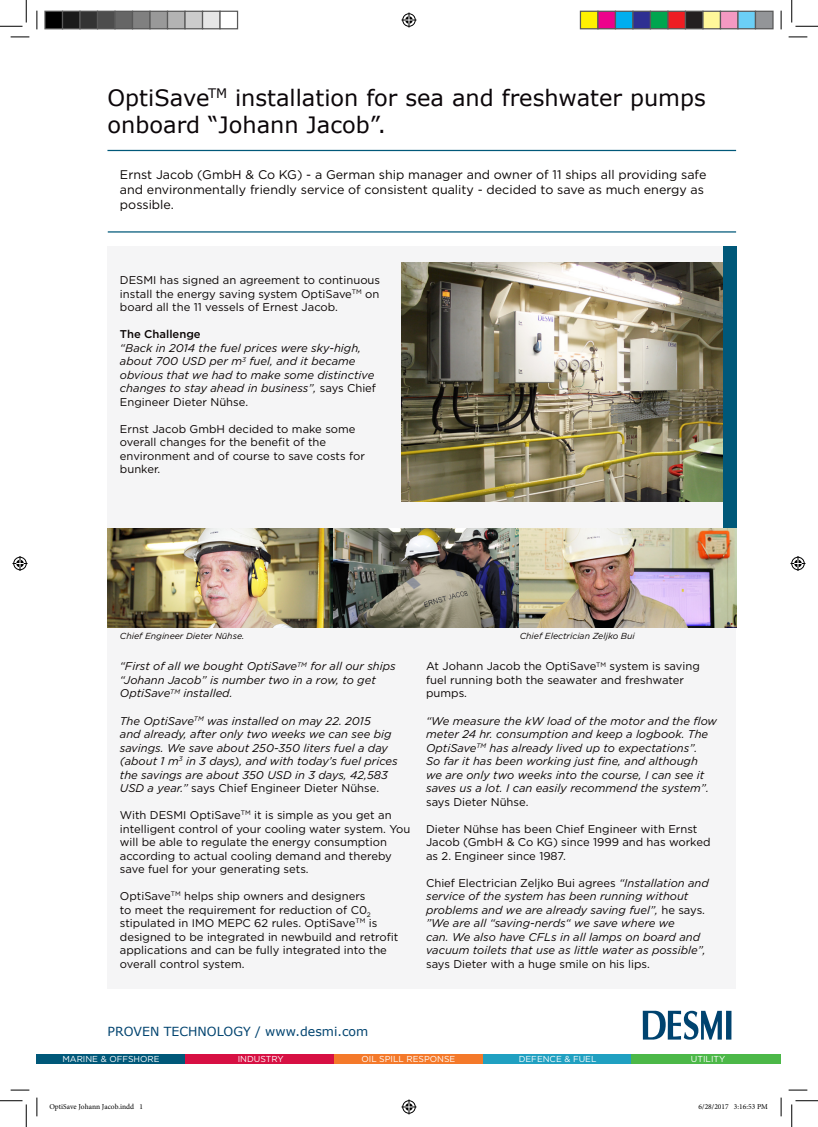
<style>
.page{position:relative;width:818px;height:1127px;background:#fff}
.page>*{position:absolute;margin:0;border:0;box-sizing:border-box;transform-origin:0 0}
.t1{font:22.5px/27px "Verdana";color:#0b0609}
.t2{font:12.5px/15px "Gotham";color:#080302}
.t3{font:12.5px "Verdana";color:#00436f}
.t4{font:italic 11.25px/13.5px "Gotham";color:#080302}
.t5{font:11.25px/13.5px "Gotham";color:#080302}
.t6{font:500 11.25px "Gotham";color:#080302}
.t7{font:italic 8.75px "Gotham";color:#080302}
.t8{font:8.62px "Gotham";color:#fff}
.t9{font:7.5px "Minion Pro";color:#000}
.s1{font-style:normal}
</style>
<div class="page">
<div style="left:107px;top:246px;width:629px;height:742px;background:#f5f5f6"></div>
<img style="left:401px;top:262px;width:322px;height:239px">
<hr style="left:107px;top:150px;width:629px;height:1px;background:#005879">
<hr style="left:108px;top:231px;width:628px;height:1px;background:#005879">
<div style="left:723px;top:246px;width:13px;height:282px;background:#005879"></div>
<div style="left:726px;top:1010px;width:5px;height:29px;background:#00436f"></div>
<svg style="left:643px;top:1010px;width:79px;height:29px"></svg>
<div style="left:334px;top:1054px;width:149px;height:9px;background:#f4792a"></div>
<div style="left:483px;top:1054px;width:148px;height:9px;background:#20a0c1"></div>
<div style="left:185px;top:1054px;width:149px;height:9px;background:#d71043"></div>
<div style="left:631px;top:1054px;width:150px;height:9px;background:#4cb848"></div>
<div style="left:36px;top:1054px;width:149px;height:9px;background:#005879"></div>
<img style="left:108px;top:528px;width:396px;height:99px">
<img style="left:504px;top:528px;width:232px;height:99px">
<svg style="left:11px;top:36px;width:18px;height:2px"></svg>
<svg style="left:788px;top:36px;width:19px;height:2px"></svg>
<svg style="left:11px;top:1089px;width:18px;height:1px"></svg>
<svg style="left:788px;top:1089px;width:19px;height:1px"></svg>
<svg style="left:36px;top:11px;width:2px;height:18px"></svg>
<svg style="left:36px;top:1097px;width:2px;height:18px"></svg>
<svg style="left:780px;top:11px;width:2px;height:18px"></svg>
<svg style="left:780px;top:1097px;width:2px;height:18px"></svg>
<svg style="left:0;top:0;width:27px;height:27px"></svg>
<svg style="left:0;top:1100px;width:27px;height:26px"></svg>
<svg style="left:791px;top:0;width:27px;height:27px"></svg>
<svg style="left:791px;top:1100px;width:27px;height:26px"></svg>
<svg style="left:401px;top:13px;width:15px;height:15px"></svg>
<svg style="left:401px;top:1099px;width:15px;height:15px"></svg>
<svg style="left:13px;top:556px;width:15px;height:15px"></svg>
<svg style="left:790px;top:556px;width:15px;height:15px"></svg>
<div style="left:45px;top:11px;width:18px;height:18px;background:#000"></div>
<div style="left:44px;top:11px;width:19px;height:18px;border:1px solid #595959"></div>
<div style="left:63px;top:11px;width:17px;height:18px;background:#1a1a1a"></div>
<div style="left:62px;top:11px;width:19px;height:18px;border:1px solid #595959"></div>
<div style="left:80px;top:11px;width:18px;height:18px;background:#333"></div>
<div style="left:79px;top:11px;width:19px;height:18px;border:1px solid #595959"></div>
<div style="left:98px;top:11px;width:17px;height:18px;background:#4d4d4d"></div>
<div style="left:97px;top:11px;width:19px;height:18px;border:1px solid #595959"></div>
<div style="left:115px;top:11px;width:18px;height:18px;background:#666"></div>
<div style="left:114px;top:11px;width:19px;height:18px;border:1px solid #595959"></div>
<div style="left:133px;top:11px;width:17px;height:18px;background:#808080"></div>
<div style="left:132px;top:11px;width:19px;height:18px;border:1px solid #595959"></div>
<div style="left:150px;top:11px;width:18px;height:18px;background:#999"></div>
<div style="left:149px;top:11px;width:19px;height:18px;border:1px solid #595959"></div>
<div style="left:168px;top:11px;width:17px;height:18px;background:#b3b3b3"></div>
<div style="left:167px;top:11px;width:19px;height:18px;border:1px solid #595959"></div>
<div style="left:185px;top:11px;width:18px;height:18px;background:#ccc"></div>
<div style="left:184px;top:11px;width:19px;height:18px;border:1px solid #595959"></div>
<div style="left:203px;top:11px;width:17px;height:18px;background:#e6e6e6"></div>
<div style="left:202px;top:11px;width:19px;height:18px;border:1px solid #595959"></div>
<div style="left:219px;top:11px;width:19px;height:18px;border:1px solid #595959"></div>
<div style="left:580px;top:11px;width:18px;height:18px;background:#fff101"></div>
<div style="left:580px;top:11px;width:18px;height:18px;border:1px solid #595959"></div>
<div style="left:598px;top:11px;width:17px;height:18px;background:#ed028c"></div>
<div style="left:597px;top:11px;width:19px;height:18px;border:1px solid #595959"></div>
<div style="left:615px;top:11px;width:18px;height:18px;background:#00aeef"></div>
<div style="left:615px;top:11px;width:18px;height:18px;border:1px solid #595959"></div>
<div style="left:633px;top:11px;width:17px;height:18px;background:#2e3092"></div>
<div style="left:632px;top:11px;width:19px;height:18px;border:1px solid #595959"></div>
<div style="left:650px;top:11px;width:18px;height:18px;background:#00a54f"></div>
<div style="left:650px;top:11px;width:18px;height:18px;border:1px solid #595959"></div>
<div style="left:668px;top:11px;width:17px;height:18px;background:#ee1d23"></div>
<div style="left:667px;top:11px;width:19px;height:18px;border:1px solid #595959"></div>
<div style="left:685px;top:11px;width:18px;height:18px;background:#231f20"></div>
<div style="left:685px;top:11px;width:18px;height:18px;border:1px solid #595959"></div>
<div style="left:703px;top:11px;width:17px;height:18px;background:#fff79a"></div>
<div style="left:702px;top:11px;width:19px;height:18px;border:1px solid #595959"></div>
<div style="left:720px;top:11px;width:18px;height:18px;background:#f499c2"></div>
<div style="left:720px;top:11px;width:18px;height:18px;border:1px solid #595959"></div>
<div style="left:738px;top:11px;width:17px;height:18px;background:#6bcff6"></div>
<div style="left:737px;top:11px;width:19px;height:18px;border:1px solid #595959"></div>
<div style="left:755px;top:11px;width:18px;height:18px;background:#939598"></div>
<div style="left:755px;top:11px;width:18px;height:18px;border:1px solid #595959"></div>
<p class="t1" style="left:108px;top:84px;width:600px">OptiSave<sup>TM</sup> installation for sea and freshwater pumps onboard “Johann Jacob”.</p>
<p class="t2" style="left:120px;top:167px;width:588px">Ernst Jacob (GmbH &amp; Co KG) - a German ship manager and owner of 11 ships all providing safe and environmentally friendly service of consistent quality - decided to save as much energy as possible.</p>
<p class="t5" style="left:120px;top:273px;width:262px;text-align:justify">DESMI has signed an agreement to continuous install the energy saving system OptiSave<sup>TM</sup> on board all the 11 vessels of Ernest Jacob.</p>
<p class="t6" style="left:120px;top:327px;width:82px">The Challenge</p>
<p class="t4" style="left:120px;top:341px;width:258px">“Back in 2014 the fuel prices were sky-high, about 700 USD per m<sup>3</sup> fuel, and it became obvious that we had to make some distinctive changes to stay ahead in business”, <span class="s1">says Chief Engineer Dieter Nühse.</span></p>
<p class="t5" style="left:120px;top:422px;width:246px">Ernst Jacob GmbH decided to make some overall changes for the benefit of the environment and of course to save costs for bunker.</p>
<p class="t7" style="left:120px;top:630px;width:126px">Chief Engineer Dieter Nühse.</p>
<p class="t7" style="left:520px;top:630px;width:117px">Chief Electrician Zeljko Bui</p>
<p class="t4" style="left:120px;top:659px;width:277px">“First of all we bought OptiSave<sup>TM</sup> for all our ships “Johann Jacob” is number two in a row, to get<br>OptiSave<sup>TM</sup> installed.</p>
<p class="t4" style="left:120px;top:713px;width:279px">The OptiSave<sup>TM</sup> was installed on may 22. 2015<br>and already, after only two weeks we can see big savings. We save about 250-350 liters fuel a day (about 1 m<sup>3</sup> in 3 days), and with today’s fuel prices the savings are about 350 USD in 3 days, 42,583<br>USD a year.” <span class="s1">says Chief Engineer Dieter Nühse.</span></p>
<p class="t5" style="left:120px;top:807px;width:292px">With DESMI OptiSave<sup>TM</sup> it is simple as you get an intelligent control of your cooling water system. You will be able to regulate the energy consumption according to actual cooling demand and thereby save fuel for your generating sets.</p>
<p class="t5" style="left:120px;top:888px;width:280px">OptiSave<sup>TM</sup> helps ship owners and designers<br>to meet the requirement for reduction of C0<sub>2 </sub>stipulated in IMO MEPC 62 rules. OptiSave<sup>TM</sup> is designed to be integrated in newbuild and retrofit applications and can be fully integrated into the overall control system.</p>
<p class="t5" style="left:426px;top:659px;width:275px">At Johann Jacob the OptiSave<sup>TM</sup> system is saving fuel running both the seawater and freshwater pumps.</p>
<p class="t4" style="left:426px;top:713px;width:293px">“We measure the kW load of the motor and the flow meter 24 hr. consumption and keep a logbook. The OptiSave<sup>TM</sup> has already lived up to expectations”.<br>So far it has been working just fine, and although<br>we are only two weeks into the course, I can see it saves us a lot. I can easily recommend the system”. <span class="s1">says Dieter Nühse.</span></p>
<p class="t5" style="left:426px;top:821px;width:286px">Dieter Nühse has been Chief Engineer with Ernst<br>Jacob (GmbH &amp; Co KG) since 1999 and has worked as 2. Engineer since 1987.</p>
<p class="t4" style="left:426px;top:875px;width:284px"><span class="s1">Chief Electrician Zeljko Bui agrees</span> “Installation and service of the system has been running without problems and we are already saving fuel”, <span class="s1">he says.</span></p>
<p class="t4" style="left:426px;top:915px;width:281px">”We are all “saving-nerds“ we save where we<br>can. We also have CFLs in all lamps on board and vacuum toilets that use as little water as possible”, <span class="s1">says Dieter with a huge smile on his lips.</span></p>
<p class="t3" style="left:108px;top:1022px;width:262px">PROVEN TECHNOLOGY / www.desmi.com</p>
<p class="t8" style="left:62px;top:1053px;width:99px">MARINE &amp; OFFSHORE</p>
<p class="t8" style="left:238px;top:1053px;width:47px">INDUSTRY</p>
<p class="t8" style="left:361px;top:1053px;width:95px">OIL SPILL RESPONSE</p>
<p class="t8" style="left:519px;top:1053px;width:79px">DEFENCE &amp; FUEL</p>
<p class="t8" style="left:691px;top:1053px;width:36px">UTILITY</p>
<p class="t9" style="left:49px;top:1101px;width:95px">OptiSave Johann Jacob.indd 1</p>
<p class="t9" style="left:698px;top:1101px;width:71px">6/28/2017 3:16:53 PM</p>
</div>
